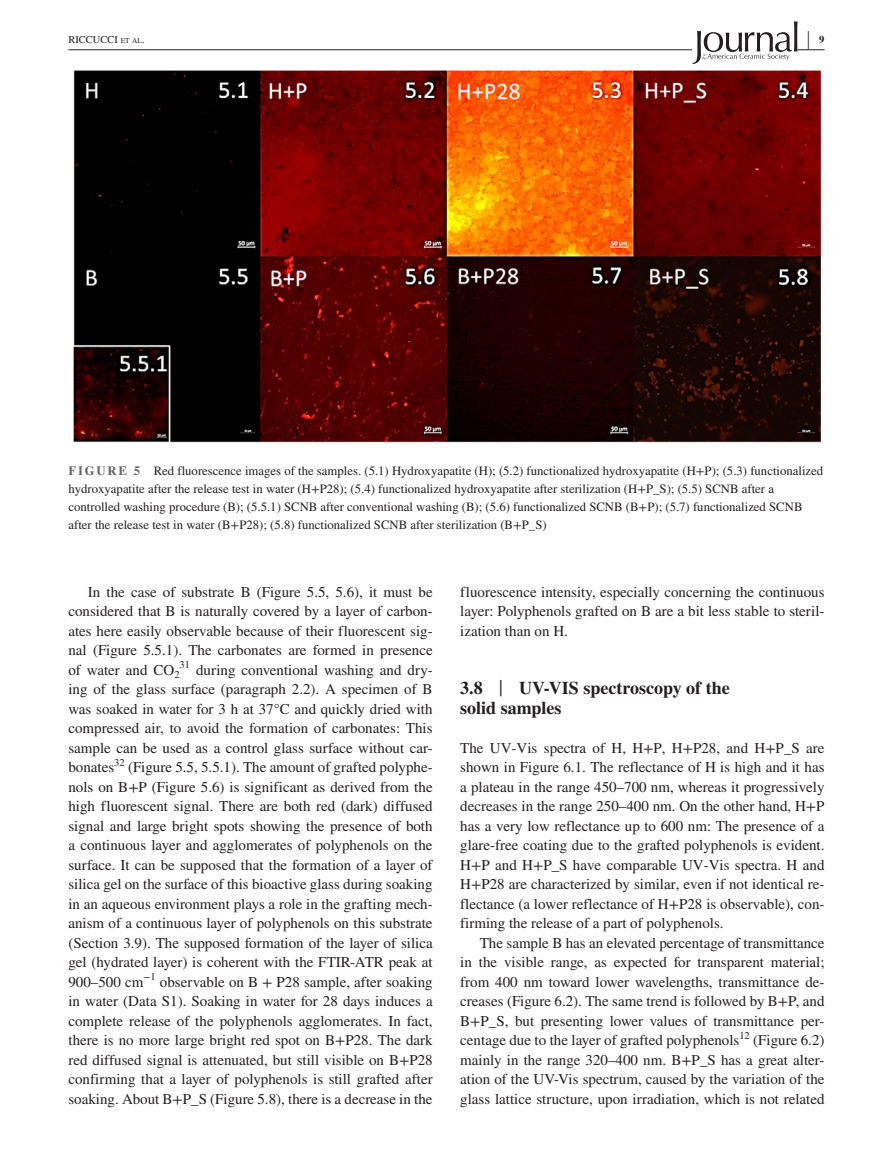
<style>
.page{position:relative;width:893px;height:1174px;background:#fff}
.page>*{position:absolute;margin:0;border:0;box-sizing:border-box;transform-origin:0 0}
.t1{font:700 25.95px "STIX";color:#231f20;scale:.36 1}
.t2{font:700 18px/19.5px "STIX";color:#231f20}
.t3{font:15px/19.5px "STIX";color:#231f20;text-align:justify}
.t4{font:12.75px/18px "STIX";color:#231f20}
.t5{font:10.5px "STIX";color:#231f20}
.t6{font:10.5px "STIX";color:#231f20}
.t7{font:700 10.5px "STIX";color:#231f20}
.s1{font-size:7.35px}
.s2{font-weight:700;color:#636366}
.s3{font-weight:400;font-size:23.7px}
</style>
<div class="page">
<hr style="left:68px;top:49px;width:756px;height:1px;background:#231f20">
<svg style="left:692px;top:21px;width:105px;height:43px"></svg>
<img style="left:73px;top:70px;width:748px;height:373px">
<h1 class="t1" style="left:807px;top:25px;width:7px">|</h1>
<p class="t5" style="left:68px;top:32px;width:78px">RICCUCCI <span class="s1">et al</span>.</p>
<p class="t7" style="left:819px;top:33px;width:7px">9</p>
<p class="t4" style="left:68px;top:462px;width:756px"><span class="s2">FIGURE 5</span> Red fluorescence images of the samples. (5.1) Hydroxyapatite (H); (5.2) functionalized hydroxyapatite (H+P); (5.3) functionalized hydroxyapatite after the release test in water (H+P28); (5.4) functionalized hydroxyapatite after sterilization (H+P_S); (5.5) SCNB after a controlled washing procedure (B); (5.5.1) SCNB after conventional washing (B); (5.6) functionalized SCNB (B+P); (5.7) functionalized SCNB after the release test in water (B+P28); (5.8) functionalized SCNB after sterilization (B+P_S)</p>
<p class="t3" style="left:68px;top:583px;width:366px;text-indent:20px">In the case of substrate B (Figure 5.5, 5.6), it must be considered that B is naturally covered by a layer of carbon&shy;ates here easily observable because of their fluorescent sig&shy;nal (Figure 5.5.1). The carbonates are formed in presence of water and CO<sub>2</sub><sup>31</sup> during conventional washing and dry&shy;ing of the glass surface (paragraph 2.2). A specimen of B was soaked in water for 3 h at 37°C and quickly dried with compressed air, to avoid the formation of carbonates: This sample can be used as a control glass surface without car&shy;bonates</p>
<p class="t6" style="left:114px;top:755px;width:12px">32</p>
<p class="t3" style="left:68px;top:758px;width:366px;text-indent:60px">(Figure 5.5, 5.5.1). The amount of grafted polyphe&shy;nols on B+P (Figure 5.6) is significant as derived from the high fluorescent signal. There are both red (dark) diffused signal and large bright spots showing the presence of both a continuous layer and agglomerates of polyphenols on the surface. It can be supposed that the formation of a layer of silica gel on the surface of this bioactive glass during soaking in an aqueous environment plays a role in the grafting mech&shy;anism of a continuous layer of polyphenols on this substrate (Section 3.9). The supposed formation of the layer of silica gel (hydrated layer) is coherent with the FTIR-ATR peak at 900–500 cm</p>
<p class="t6" style="left:143px;top:969px;width:14px">−1</p>
<p class="t3" style="left:68px;top:973px;width:366px;text-indent:91px">observable on B + P28 sample, after soaking in water (Data S1). Soaking in water for 28 days induces a complete release of the polyphenols agglomerates. In fact, there is no more large bright red spot on B+P28. The dark red diffused signal is attenuated, but still visible on B+P28 confirming that a layer of polyphenols is still grafted after soaking. About B+P_S (Figure 5.8), there is a decrease in the</p>
<p class="t3" style="left:460px;top:583px;width:366px">fluorescence intensity, especially concerning the continuous layer: Polyphenols grafted on B are a bit less stable to steril&shy;ization than on H.</p>
<p class="t2" style="left:460px;top:678px;width:271px">3.8 <span class="s3">|</span> UV-VIS spectroscopy of the solid samples</p>
<p class="t3" style="left:460px;top:739px;width:366px">The UV-Vis spectra of H, H+P, H+P28, and H+P_S are shown in Figure 6.1. The reflectance of H is high and it has a plateau in the range 450–700 nm, whereas it progressively decreases in the range 250–400 nm. On the other hand, H+P has a very low reflectance up to 600 nm: The presence of a glare-free coating due to the grafted polyphenols is evident.<br>H+P and H+P_S have comparable UV-Vis spectra. H and H+P28 are characterized by similar, even if not identical re&shy;flectance (a lower reflectance of H+P28 is observable), con&shy;firming the release of a part of polyphenols.</p>
<p class="t3" style="left:460px;top:934px;width:366px;text-indent:20px">The sample B has an elevated percentage of transmittance in the visible range, as expected for transparent material; from 400 nm toward lower wavelengths, transmittance de&shy;creases (Figure 6.2). The same trend is followed by B+P, and B+P_S, but presenting lower values of transmittance per&shy;centage due to the layer of grafted polyphenols</p>
<p class="t6" style="left:739px;top:1028px;width:12px">12</p>
<p class="t3" style="left:460px;top:1031px;width:366px;text-indent:293px">(Figure 6.2) mainly in the range 320–400 nm. B+P_S has a great alter&shy;ation of the UV-Vis spectrum, caused by the variation of the glass lattice structure, upon irradiation, which is not related</p>
</div>
